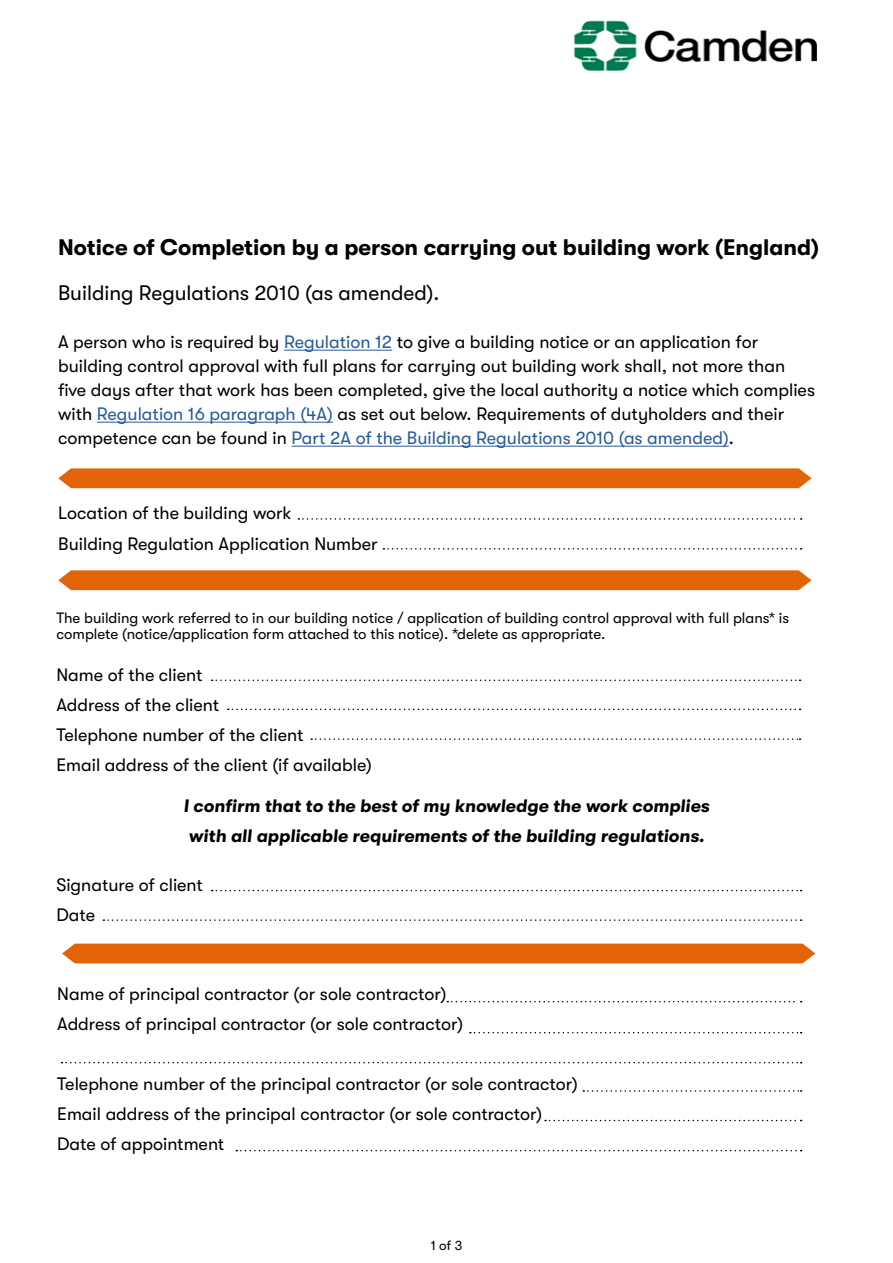
<style>
.page{position:relative;width:893px;height:1263px;background:#fff}
.page>*{position:absolute;margin:0;border:0;box-sizing:border-box;transform-origin:0 0}
.t1{font:700 22.5px "GT Walsheim";color:#000}
.t2{font:21px "GT Walsheim";color:#000}
.t3{font:18px/30px "GT Walsheim";color:#000}
.t4{font:italic 700 18px/30px "GT Walsheim";color:#000}
.t5{font:15px/16.5px "GT Walsheim";color:#000}
.t6{font:13.5px "GT Walsheim";color:#000}
.s1{color:#275b9b}
</style>
<div class="page">
<hr style="left:284px;top:350px;width:108px;height:1px;background:#275b9b">
<hr style="left:97px;top:422px;width:236px;height:1px;background:#275b9b">
<hr style="left:291px;top:446px;width:438px;height:1px;background:#275b9b">
<svg style="left:212px;top:679px;width:589px;height:2px"></svg>
<svg style="left:228px;top:709px;width:573px;height:1px"></svg>
<svg style="left:311px;top:738px;width:490px;height:2px"></svg>
<div style="left:58px;top:468px;width:753px;height:20px;background:#e26406"></div>
<svg style="left:103px;top:919px;width:699px;height:2px"></svg>
<svg style="left:212px;top:890px;width:590px;height:1px"></svg>
<div style="left:62px;top:943px;width:753px;height:20px;background:#e26406"></div>
<svg style="left:447px;top:1001px;width:355px;height:1px"></svg>
<svg style="left:470px;top:1032px;width:332px;height:1px"></svg>
<svg style="left:62px;top:1062px;width:740px;height:1px"></svg>
<svg style="left:583px;top:1090px;width:219px;height:2px"></svg>
<svg style="left:545px;top:1120px;width:257px;height:1px"></svg>
<svg style="left:236px;top:1150px;width:566px;height:1px"></svg>
<svg style="left:383px;top:548px;width:419px;height:2px"></svg>
<svg style="left:298px;top:518px;width:504px;height:2px"></svg>
<div style="left:58px;top:570px;width:753px;height:20px;background:#e26406"></div>
<img style="left:575px;top:20px;width:241px;height:51px">
<p class="t1" style="left:58px;top:235px;width:763px">Notice of Completion by a person carrying out building work (England)</p>
<p class="t2" style="left:58px;top:281px;width:383px">Building Regulations 2010 (as amended).</p>
<p class="t3" style="left:58px;top:330px;width:758px;line-height:24px">A person who is required by <span class="s1">Regulation 12</span> to give a building notice or an application for building control approval with full plans for carrying out building work shall, not more than five days after that work has been completed, give the local authority a notice which complies with <span class="s1">Regulation 16 paragraph (4A)</span> as set out below. Requirements of dutyholders and their competence can be found in <span class="s1">Part 2A of the Building Regulations 2010 (as amended)</span>.</p>
<p class="t3" style="left:58px;top:497px;width:321px;line-height:31.5px">Location of the building work<br>Building Regulation Application Number</p>
<p class="t5" style="left:56px;top:609px;width:734px">The building work referred to in our building notice / application of building control approval with full plans* is complete (notice/application form attached to this notice). *delete as appropriate.</p>
<p class="t3" style="left:56px;top:660px;width:317px">Name of the client<br>Address of the client<br>Telephone number of the client<br>Email address of the client (if available)</p>
<p class="t4" style="left:184px;top:791px;width:527px">I confirm that to the best of my knowledge the work complies with all applicable requirements of the building regulations.</p>
<p class="t3" style="left:56px;top:870px;width:148px">Signature of client<br>Date</p>
<p class="t3" style="left:57px;top:979px;width:407px">Name of principal contractor (or sole contractor)<br>Address of principal contractor (or sole contractor)</p>
<p class="t3" style="left:57px;top:1069px;width:522px">Telephone number of the principal contractor (or sole contractor)<br>Email address of the principal contractor (or sole contractor)<br>Date of appointment</p>
<p class="t6" style="left:431px;top:1238px;width:33px">1 of 3</p>
</div>
